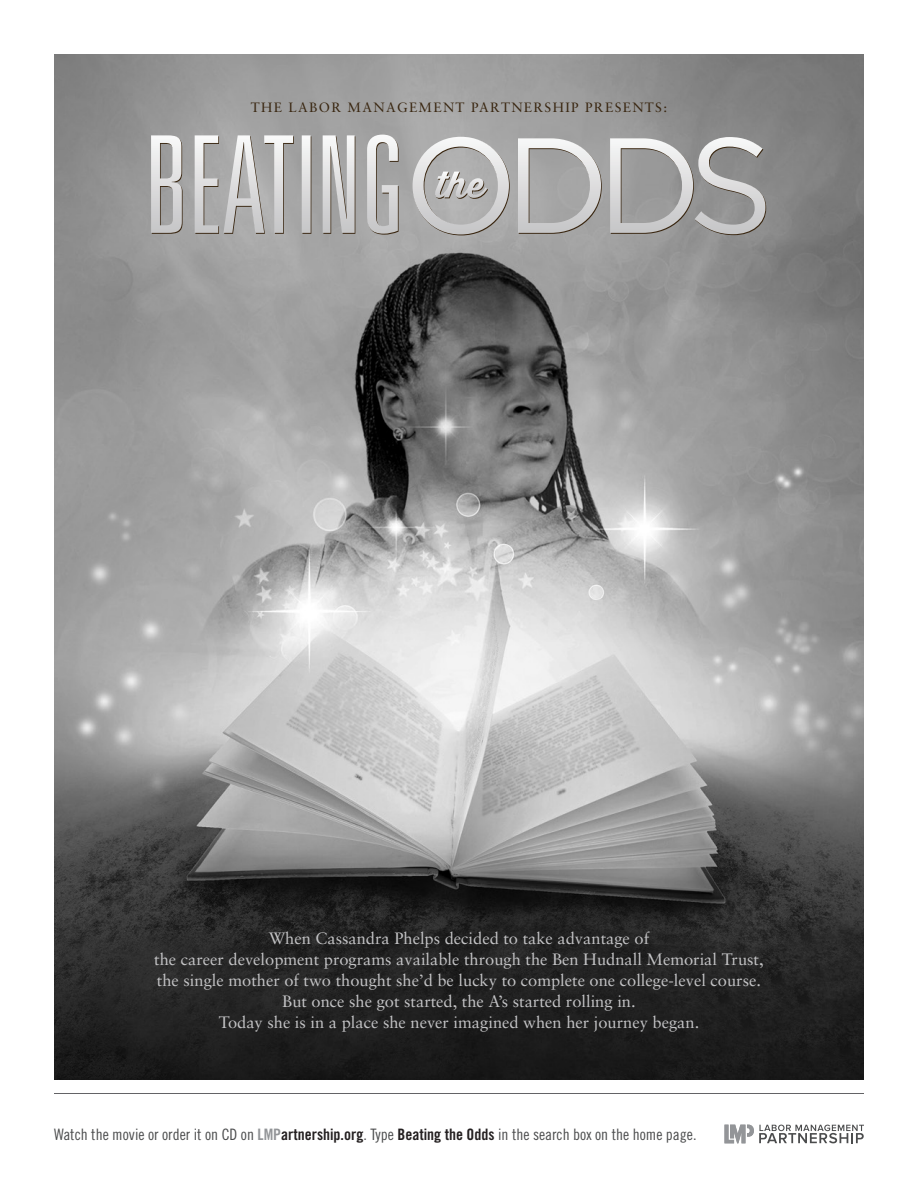
<style>
.page{position:relative;width:918px;height:1188px;background:#fff}
.page>*{position:absolute;margin:0;border:0;box-sizing:border-box;transform-origin:0 0}
.t1{font:16.5px/21px "Sabon";color:#c3c3c5;text-align:center}
.t2{font:15.75px "Trade Gothic LT Std Cn 18";color:#4b4c4d}
.t3{font:13.5px "Sabon";letter-spacing:.1em;color:#392610}
.s1{font-family:"Trade Gothic LT Std Bd Cn 20";color:#939598}
.s2{font-family:"Trade Gothic LT Std Bd Cn 20";color:#231f20}
</style>
<div class="page">
<img style="left:54px;top:54px;width:810px;height:1026px">
<hr style="left:54px;top:1093px;width:810px;height:1px;background:#636366">
<svg style="left:151px;top:135px;width:614px;height:99px;background:#b4b4b3"></svg>
<svg style="left:434px;top:172px;width:54px;height:27px"></svg>
<svg style="left:724px;top:1125px;width:140px;height:18px"></svg>
<p class="t3" style="left:251px;top:99px;width:418px">THE LABOR MANAGEMENT PARTNERSHIP PRESENTS:</p>
<p class="t1" style="left:154px;top:928px;width:611px">When Cassandra Phelps decided to take advantage of<br>the career development programs available through the Ben Hudnall Memorial Trust, the single mother of two thought she’d be lucky to complete one college-level course.<br>But once she got started, the A’s started rolling in.<br>Today she is in a place she never imagined when her journey began.</p>
<p class="t2" style="left:54px;top:1125px;width:644px">Watch the movie or order it on CD on <span class="s1">LMP</span><span class="s2">artnership.org</span>. Type <span class="s2">Beating the Odds</span> in the search box on the home page.</p>
</div>
